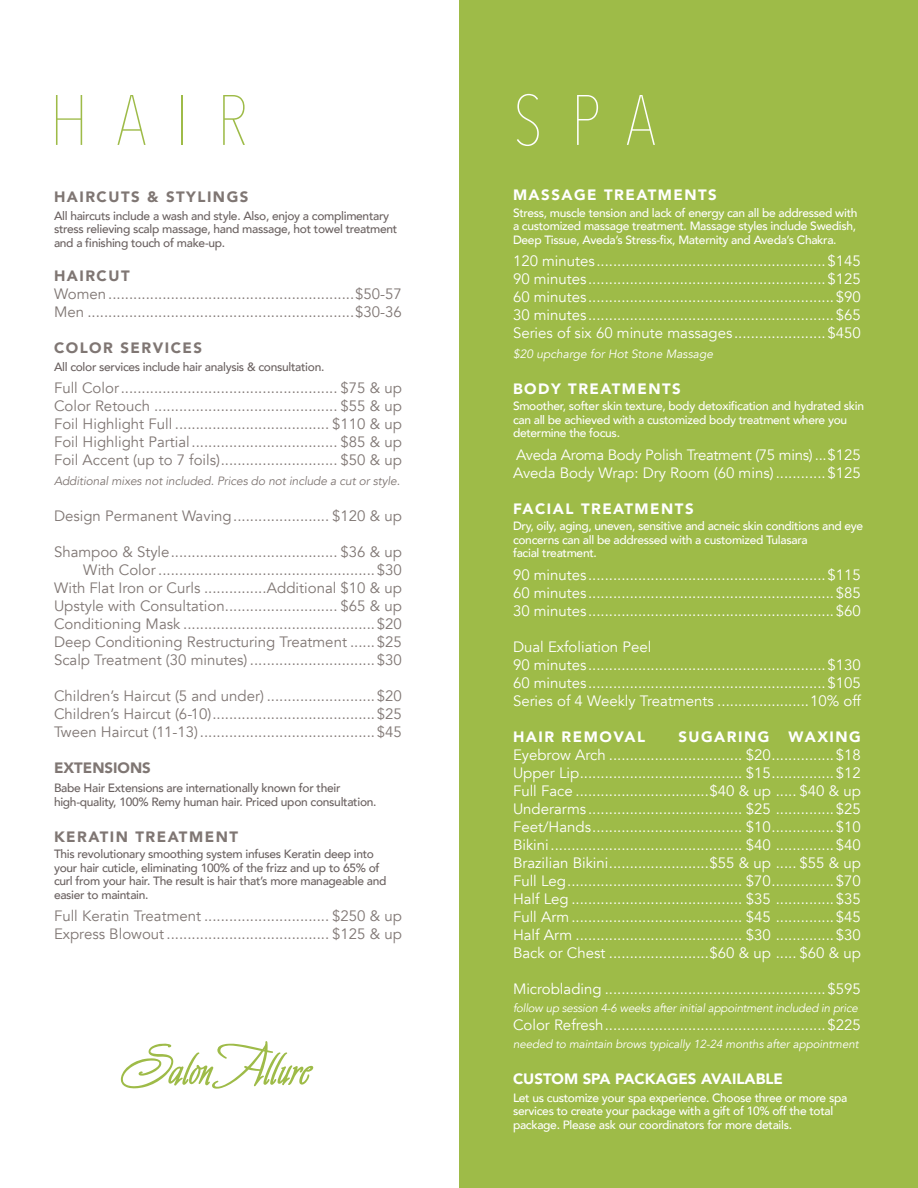
<style>
.page{position:relative;width:918px;height:1188px;background:#fff}
.page>*{position:absolute;margin:0;border:0;box-sizing:border-box;transform-origin:0 0}
.t1{font:200 70.5px "Avenir Next Condensed";color:#9ebb48}
.t2{font:200 70.5px "Avenir Next Condensed";color:#fff}
.t3{font:15px "Avenir";color:#fff}
.t4{font:15px "Avenir";color:#7f7673}
.t5{font:900 15px "Avenir";letter-spacing:.1em;color:#fff}
.t6{font:900 15px "Avenir";letter-spacing:.1em;color:#7f7673}
.t7{font:15px "Avenir";letter-spacing:-.02em;color:#fff}
.t8{font:900 15px "Avenir";color:#fff}
.t9{font:900 15px "Avenir";color:#7f7673}
.t10{font:500 12px/13.5px "Avenir";letter-spacing:-.025em;color:#fff}
.t11{font:500 12px/13.5px "Avenir";letter-spacing:-.025em;color:#6a6160}
.t12{font:italic 12px "Avenir";letter-spacing:-.01em;color:#7f7673}
.t13{font:italic 12px "Avenir";color:#fff}
.t14{font:italic 11.7px "Avenir";letter-spacing:-.02em;color:#fff}
</style>
<div class="page">
<div style="left:459px;top:0;width:459px;height:1188px;background:#9ebb48"></div>
<svg style="left:121px;top:1041px;width:193px;height:48px"></svg>
<p class="t1" style="left:50px;top:78px;width:200px">HAIR</p>
<p class="t2" style="left:513px;top:78px;width:144px">SPA</p>
<p class="t6" style="left:54px;top:184px;width:196px">HAIRCUTS &amp; STYLINGS</p>
<p class="t11" style="left:54px;top:208px;width:345px">All haircuts include a wash and style. Also, enjoy a complimentary stress relieving scalp massage, hand massage, hot towel treatment and a finishing touch of make-up.</p>
<p class="t6" style="left:54px;top:263px;width:77px">HAIRCUT</p>
<p class="t4" style="left:54px;top:285px;width:350px">Women...........................................................$50-57</p>
<p class="t4" style="left:54px;top:303px;width:350px">Men ................................................................$30-36</p>
<p class="t6" style="left:54px;top:335px;width:150px">COLOR SERVICES</p>
<p class="t11" style="left:54px;top:359px;width:272px">All color services include hair analysis &amp; consultation.</p>
<p class="t4" style="left:54px;top:379px;width:350px">Full Color.................................................... $75 &amp; up</p>
<p class="t4" style="left:54px;top:397px;width:350px">Color Retouch ............................................ $55 &amp; up</p>
<p class="t4" style="left:54px;top:415px;width:350px">Foil Highlight Full ..................................... $110 &amp; up</p>
<p class="t4" style="left:54px;top:433px;width:350px">Foil Highlight Partial................................... $85 &amp; up</p>
<p class="t4" style="left:54px;top:451px;width:350px">Foil Accent (up to 7 foils)............................ $50 &amp; up</p>
<p class="t12" style="left:54px;top:474px;width:348px">Additional mixes not included. Prices do not include a cut or style.</p>
<p class="t4" style="left:54px;top:507px;width:350px">Design Permanent Waving....................... $120 &amp; up</p>
<p class="t4" style="left:54px;top:543px;width:350px">Shampoo &amp; Style........................................ $36 &amp; up</p>
<p class="t4" style="left:83px;top:561px;width:320px">With Color ....................................................$30</p>
<p class="t4" style="left:54px;top:579px;width:350px">With Flat Iron or Curls ...............Additional $10 &amp; up</p>
<p class="t4" style="left:54px;top:597px;width:350px">Upstyle with Consultation........................... $65 &amp; up</p>
<p class="t4" style="left:54px;top:615px;width:349px">Conditioning Mask ..............................................$20</p>
<p class="t4" style="left:54px;top:633px;width:349px">Deep Conditioning Restructuring Treatment ......$25</p>
<p class="t4" style="left:54px;top:651px;width:349px">Scalp Treatment (30 minutes) ..............................$30</p>
<p class="t4" style="left:54px;top:687px;width:349px">Children’s Haircut (5 and under) ..........................$20</p>
<p class="t4" style="left:54px;top:705px;width:349px">Children’s Haircut (6-10).......................................$25</p>
<p class="t4" style="left:54px;top:723px;width:349px">Tween Haircut (11-13)..........................................$45</p>
<p class="t9" style="left:54px;top:755px;width:98px">EXTENSIONS</p>
<p class="t11" style="left:54px;top:781px;width:324px">Babe Hair Extensions are internationally known for their high-quality, 100% Remy human hair. Priced upon consultation.</p>
<p class="t6" style="left:54px;top:824px;width:186px">KERATIN TREATMENT</p>
<p class="t11" style="left:54px;top:847px;width:334px">This revolutionary smoothing system infuses Keratin deep into your hair cuticle, eliminating 100% of the frizz and up to 65% of curl from your hair. The result is hair that’s more manageable and easier to maintain.</p>
<p class="t4" style="left:54px;top:907px;width:350px">Full Keratin Treatment .............................. $250 &amp; up</p>
<p class="t4" style="left:54px;top:925px;width:350px">Express Blowout....................................... $125 &amp; up</p>
<p class="t5" style="left:513px;top:182px;width:205px">MASSAGE TREATMENTS</p>
<p class="t10" style="left:513px;top:205px;width:346px;text-align:justify">Stress, muscle tension and lack of energy can all be addressed with a customized massage treatment. Massage styles include Swedish, Deep Tissue, Aveda’s Stress-fix, Maternity and Aveda’s Chakra.</p>
<p class="t3" style="left:513px;top:252px;width:349px">120 minutes.......................................................$145</p>
<p class="t3" style="left:513px;top:270px;width:349px">90 minutes.........................................................$125</p>
<p class="t3" style="left:513px;top:288px;width:349px">60 minutes...........................................................$90</p>
<p class="t3" style="left:513px;top:306px;width:349px">30 minutes...........................................................$65</p>
<p class="t3" style="left:513px;top:324px;width:349px">Series of six 60 minute massages......................$450</p>
<p class="t13" style="left:513px;top:346px;width:202px">$20 upcharge for Hot Stone Massage</p>
<p class="t5" style="left:513px;top:375px;width:169px">BODY TREATMENTS</p>
<p class="t10" style="left:513px;top:398px;width:353px">Smoother, softer skin texture, body detoxification and hydrated skin can all be achieved with a customized body treatment where you determine the focus.</p>
<p class="t7" style="left:516px;top:445px;width:346px">Aveda Aroma Body Polish Treatment (75 mins) ...$125</p>
<p class="t3" style="left:513px;top:463px;width:349px">Aveda Body Wrap: Dry Room (60 mins)............$125</p>
<p class="t5" style="left:513px;top:495px;width:182px">FACIAL TREATMENTS</p>
<p class="t10" style="left:513px;top:518px;width:352px">Dry, oily, aging, uneven, sensitive and acneic skin conditions and eye concerns can all be addressed with a customized Tulasara<br>facial treatment.</p>
<p class="t3" style="left:513px;top:565px;width:349px">90 minutes.........................................................$115</p>
<p class="t3" style="left:513px;top:583px;width:349px">60 minutes...........................................................$85</p>
<p class="t3" style="left:513px;top:601px;width:349px">30 minutes...........................................................$60</p>
<p class="t3" style="left:513px;top:637px;width:140px">Dual Exfoliation Peel</p>
<p class="t3" style="left:513px;top:655px;width:349px">90 minutes.........................................................$130</p>
<p class="t3" style="left:513px;top:673px;width:349px">60 minutes.........................................................$105</p>
<p class="t3" style="left:513px;top:691px;width:350px">Series of 4 Weekly Treatments ......................10% off</p>
<p class="t5" style="left:513px;top:723px;width:134px">HAIR REMOVAL</p>
<p class="t5" style="left:678px;top:723px;width:93px">SUGARING</p>
<p class="t5" style="left:789px;top:723px;width:74px">WAXING</p>
<p class="t3" style="left:513px;top:745px;width:349px">Eyebrow Arch ................................ $20...............$18</p>
<p class="t3" style="left:513px;top:763px;width:349px">Upper Lip....................................... $15...............$12</p>
<p class="t3" style="left:513px;top:781px;width:350px">Full Face ................................$40 &amp; up ..... $40 &amp; up</p>
<p class="t3" style="left:513px;top:799px;width:350px">Underarms ..................................... $25 ..............$25</p>
<p class="t3" style="left:513px;top:817px;width:350px">Feet/Hands.................................... $10...............$10</p>
<p class="t3" style="left:513px;top:835px;width:350px">Bikini.............................................. $40 ..............$40</p>
<p class="t3" style="left:513px;top:853px;width:350px">Brazilian Bikini........................$55 &amp; up ..... $55 &amp; up</p>
<p class="t3" style="left:513px;top:871px;width:349px">Full Leg.......................................... $70...............$70</p>
<p class="t3" style="left:513px;top:889px;width:350px">Half Leg ......................................... $35 ..............$35</p>
<p class="t3" style="left:513px;top:907px;width:350px">Full Arm......................................... $45 ..............$45</p>
<p class="t3" style="left:513px;top:925px;width:350px">Half Arm ........................................ $30 ..............$30</p>
<p class="t3" style="left:513px;top:943px;width:350px">Back or Chest ........................$60 &amp; up ..... $60 &amp; up</p>
<p class="t3" style="left:513px;top:979px;width:349px">Microblading .....................................................$595</p>
<p class="t14" style="left:513px;top:1001px;width:346px">follow up session 4-6 weeks after initial appointment included in price</p>
<p class="t3" style="left:513px;top:1015px;width:349px">Color Refresh.....................................................$225</p>
<p class="t14" style="left:513px;top:1037px;width:347px">needed to maintain brows typically 12-24 months after appointment</p>
<p class="t8" style="left:513px;top:1065px;width:271px">CUSTOM SPA PACKAGES AVAILABLE</p>
<p class="t10" style="left:513px;top:1090px;width:336px">Let us customize your spa experience. Choose three or more spa services to create your package with a gift of 10% off the total package. Please ask our coordinators for more details.</p>
</div>
